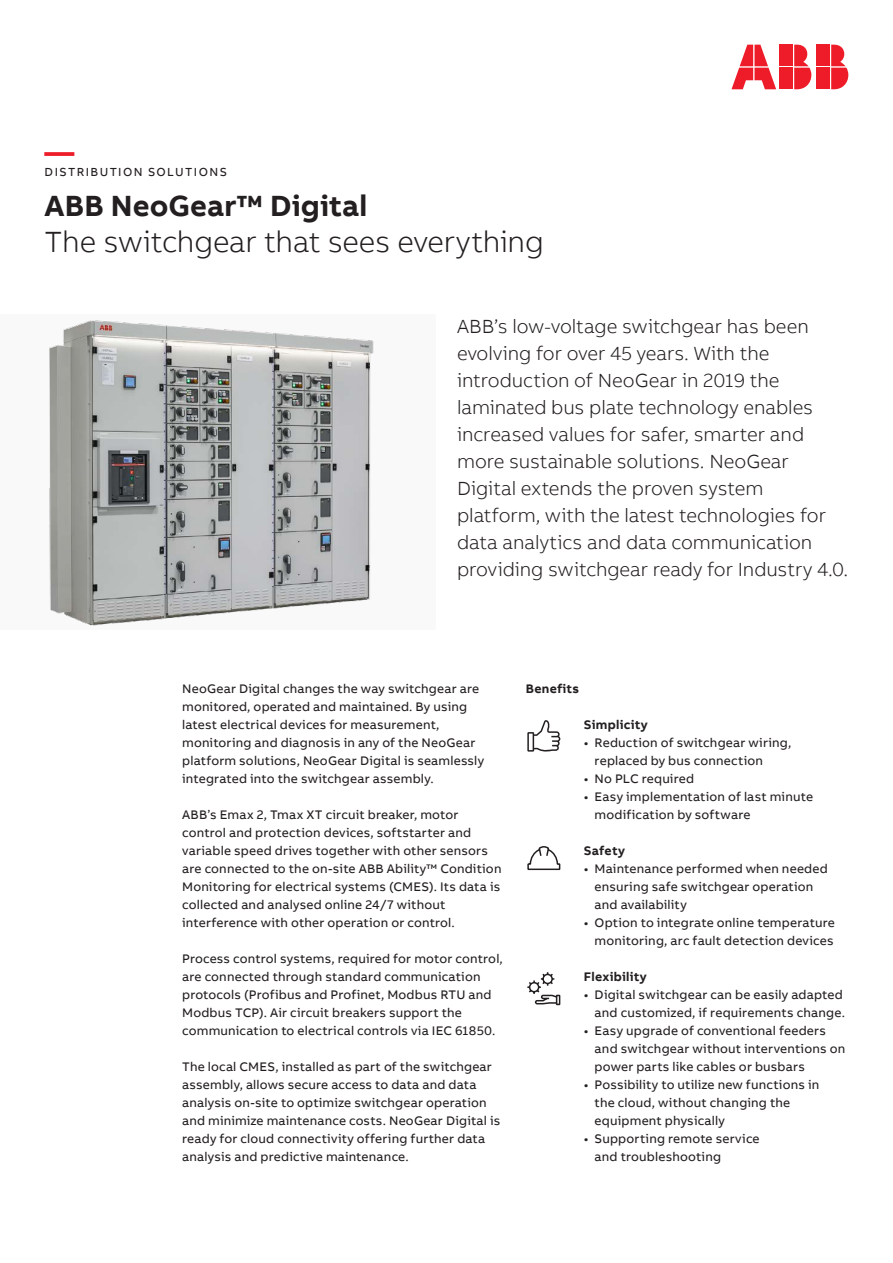
<style>
.page{position:relative;width:893px;height:1263px;background:#fff}
.page>*{position:absolute;margin:0;border:0;box-sizing:border-box;transform-origin:0 0}
.t1{font:300 30px "AB Bvoice";letter-spacing:-.005em;color:#231f20}
.t2{font:700 30px "AB Bvoice";letter-spacing:.005em;color:#231f20}
.t3{font:700 30px "AB Bvoice";color:#ee1c28}
.t4{font:300 19.5px/27px "AB Bvoice";letter-spacing:-.005em;color:#231f20}
.t5{font:12.75px/18px "AB Bvoice";letter-spacing:.015em;color:#231f20}
.t6{font:700 12.75px "AB Bvoice";letter-spacing:.02em;color:#231f20}
.t7{font:12px "AB Bvoice";letter-spacing:.12em;color:#231f20}
</style>
<div class="page">
<img style="left:49px;top:320px;width:325px;height:306px">
<div style="left:817px;top:45px;width:13px;height:21px;background:#ee1c28"></div>
<div style="left:817px;top:68px;width:13px;height:21px;background:#ee1c28"></div>
<svg style="left:831px;top:45px;width:17px;height:44px"></svg>
<svg style="left:731px;top:45px;width:45px;height:44px"></svg>
<div style="left:780px;top:45px;width:13px;height:21px;background:#ee1c28"></div>
<div style="left:780px;top:68px;width:13px;height:21px;background:#ee1c28"></div>
<svg style="left:794px;top:45px;width:17px;height:44px"></svg>
<svg style="left:527px;top:846px;width:34px;height:25px"></svg>
<div style="left:556px;top:995px;width:4px;height:10px;border:2px solid #231f20"></div>
<svg style="left:527px;top:972px;width:31px;height:33px"></svg>
<svg style="left:527px;top:720px;width:33px;height:32px"></svg>
<h1 class="t3" style="left:45px;top:132px;width:31px">—</h1>
<p class="t7" style="left:45px;top:165px;width:184px">DISTRIBUTION SOLUTIONS</p>
<h1 class="t2" style="left:45px;top:186px;width:324px">ABB NeoGear™ Digital</h1>
<h1 class="t1" style="left:45px;top:224px;width:501px">The switchgear that sees everything</h1>
<p class="t4" style="left:457px;top:313px;width:393px">ABB’s low-voltage switchgear has been evolving for over 45 years. With the introduction of NeoGear in 2019 the laminated bus plate technology enables increased values for safer, smarter and more sustainable solutions. NeoGear Digital extends the proven system platform, with the latest technologies for data analytics and data communication providing switchgear ready for Industry 4.0.</p>
<p class="t5" style="left:182px;top:679px;width:303px">NeoGear Digital changes the way switchgear are monitored, operated and maintained. By using latest electrical devices for measurement, monitoring and diagnosis in any of the NeoGear platform solutions, NeoGear Digital is seamlessly integrated into the switchgear assembly.</p>
<p class="t5" style="left:182px;top:805px;width:321px">ABB’s Emax 2, Tmax XT circuit breaker, motor control and protection devices, softstarter and variable speed drives together with other sensors are connected to the on-site ABB Ability™ Condition Monitoring for electrical systems (CMES). Its data is collected and analysed online 24/7 without interference with other operation or control.</p>
<p class="t5" style="left:182px;top:949px;width:322px">Process control systems, required for motor control, are connected through standard communication protocols (Profibus and Profinet, Modbus RTU and Modbus TCP). Air circuit breakers support the communication to electrical controls via IEC 61850.</p>
<p class="t5" style="left:182px;top:1057px;width:320px">The local CMES, installed as part of the switchgear assembly, allows secure access to data and data analysis on-site to optimize switchgear operation and minimize maintenance costs. NeoGear Digital is ready for cloud connectivity offering further data analysis and predictive maintenance.</p>
<p class="t6" style="left:526px;top:680px;width:55px">Benefits</p>
<p class="t6" style="left:584px;top:716px;width:65px">Simplicity</p>
<p class="t5" style="left:595px;top:733px;width:198px;text-indent:-11px">• Reduction of switchgear wiring, replaced by bus connection</p>
<p class="t5" style="left:584px;top:769px;width:112px">• No PLC required</p>
<p class="t5" style="left:595px;top:788px;width:220px;text-indent:-11px">• Easy implementation of last minute modification by software</p>
<p class="t6" style="left:584px;top:842px;width:43px">Safety</p>
<p class="t5" style="left:595px;top:860px;width:235px;text-indent:-11px">• Maintenance performed when needed ensuring safe switchgear operation and availability</p>
<p class="t5" style="left:584px;top:914px;width:252px;text-align:right">• Option to integrate online temperature monitoring, arc fault detection devices</p>
<p class="t6" style="left:584px;top:968px;width:64px">Flexibility</p>
<p class="t5" style="left:584px;top:986px;width:263px;text-align:right">• Digital switchgear can be easily adapted and customized, if requirements change.</p>
<p class="t5" style="left:595px;top:1022px;width:252px;text-indent:-11px">• Easy upgrade of conventional feeders and switchgear without interventions on power parts like cables or busbars</p>
<p class="t5" style="left:595px;top:1076px;width:226px;text-indent:-11px">• Possibility to utilize new functions in the cloud, without changing the equipment physically</p>
<p class="t5" style="left:595px;top:1130px;width:167px;text-indent:-11px">• Supporting remote service and troubleshooting</p>
</div>
